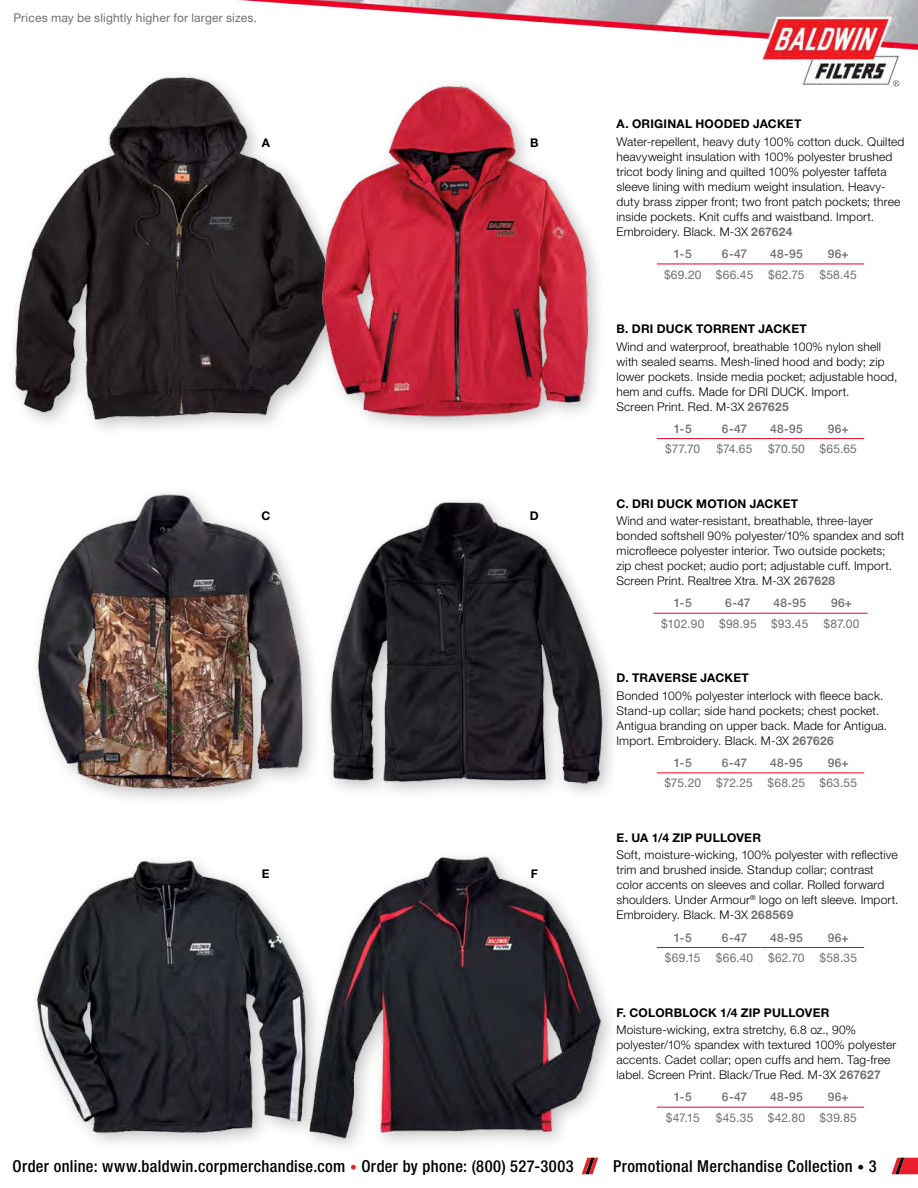
<style>
.page{position:relative;width:918px;height:1188px;background:#fff}
.page>*{position:absolute;margin:0;border:0;box-sizing:border-box;transform-origin:0 0}
.t1{font:500 condensed 16.5px "Helvetica Neue LT Std";letter-spacing:.02em;color:#000}
.t2{font:300 12px/15px "Helvetica Neue LT Std";letter-spacing:.015em;color:#000}
.t3{font:12px "Helvetica Neue LT Std";letter-spacing:.015em;color:#6e6f71}
.t4{font:700 12px "Helvetica Neue LT Std";letter-spacing:.02em;color:#000}
.t5{font:500 12px "Helvetica Neue LT Std";letter-spacing:.02em;color:#6e6f71}
.s1{font-weight:700;color:#6e6f71}
.s2{font-size:13.5px;color:#ea1d2c}
.s3{font-size:13.5px}
</style>
<div class="page">
<img style="left:236px;top:0;width:682px;height:1175px">
<svg style="left:582px;top:1158px;width:16px;height:16px"></svg>
<svg style="left:892px;top:1158px;width:26px;height:16px"></svg>
<div style="left:27px;top:852px;width:298px;height:299px;background:#fff"></div>
<img style="left:36px;top:860px;width:264px;height:281px">
<div style="left:300px;top:847px;width:320px;height:309px;background:#000;opacity:.25"></div>
<img style="left:306px;top:848px;width:298px;height:298px">
<div style="left:321px;top:493px;width:300px;height:309px;background:#fff"></div>
<img style="left:329px;top:501px;width:283px;height:288px">
<div style="left:29px;top:485px;width:293px;height:322px;background:#fff"></div>
<img style="left:37px;top:485px;width:291px;height:315px">
<div style="left:6px;top:68px;width:346px;height:370px;background:#fff"></div>
<img style="left:15px;top:73px;width:338px;height:353px">
<div style="left:312px;top:76px;width:296px;height:359px;background:#000;opacity:.25"></div>
<img style="left:283px;top:79px;width:344px;height:343px">
<hr style="left:657px;top:264px;width:52px;height:1px;background:#eb0029">
<hr style="left:709px;top:264px;width:52px;height:1px;background:#eb0029">
<hr style="left:760px;top:264px;width:52px;height:1px;background:#eb0029">
<hr style="left:812px;top:264px;width:52px;height:1px;background:#eb0029">
<hr style="left:657px;top:438px;width:52px;height:1px;background:#eb0029">
<hr style="left:709px;top:438px;width:52px;height:1px;background:#eb0029">
<hr style="left:760px;top:438px;width:52px;height:1px;background:#eb0029">
<hr style="left:812px;top:438px;width:52px;height:1px;background:#eb0029">
<hr style="left:653px;top:613px;width:59px;height:1px;background:#eb0029">
<hr style="left:712px;top:613px;width:52px;height:1px;background:#eb0029">
<hr style="left:764px;top:613px;width:52px;height:1px;background:#eb0029">
<hr style="left:816px;top:613px;width:52px;height:1px;background:#eb0029">
<hr style="left:657px;top:773px;width:52px;height:1px;background:#eb0029">
<hr style="left:709px;top:773px;width:52px;height:1px;background:#eb0029">
<hr style="left:760px;top:773px;width:52px;height:1px;background:#eb0029">
<hr style="left:812px;top:773px;width:52px;height:1px;background:#eb0029">
<hr style="left:657px;top:947px;width:52px;height:1px;background:#eb0029">
<hr style="left:709px;top:947px;width:52px;height:1px;background:#eb0029">
<hr style="left:760px;top:947px;width:52px;height:1px;background:#eb0029">
<hr style="left:812px;top:947px;width:52px;height:1px;background:#eb0029">
<hr style="left:657px;top:1107px;width:52px;height:1px;background:#eb0029">
<hr style="left:709px;top:1107px;width:52px;height:1px;background:#eb0029">
<hr style="left:760px;top:1107px;width:52px;height:1px;background:#eb0029">
<hr style="left:812px;top:1107px;width:52px;height:1px;background:#eb0029">
<p class="t3" style="left:14px;top:11px;width:245px">Prices may be slightly higher for larger sizes.</p>
<p class="t4" style="left:262px;top:136px;width:10px">A</p>
<p class="t4" style="left:530px;top:136px;width:10px">B</p>
<p class="t4" style="left:617px;top:117px;width:186px">A. ORIGINAL HOODED JACKET</p>
<p class="t2" style="left:617px;top:134px;width:290px">Water-repellent, heavy duty 100% cotton duck. Quilted heavyweight insulation with 100% polyester brushed tricot body lining and quilted 100% polyester taffeta sleeve lining with medium weight insulation. Heavy&shy;duty brass zipper front; two front patch pockets; three inside pockets. Knit cuffs and waistband. Import.<br>Embroidery. Black. M-3X <span class="s1">267624</span></p>
<p class="t5" style="left:674px;top:247px;width:19px">1-5</p>
<p class="t5" style="left:722px;top:247px;width:27px">6-47</p>
<p class="t5" style="left:770px;top:247px;width:34px">48-95</p>
<p class="t5" style="left:828px;top:247px;width:23px">96+</p>
<p class="t3" style="left:664px;top:267px;width:194px">$69.20 $66.45 $62.75 $58.45</p>
<p class="t4" style="left:617px;top:321px;width:192px">B. DRI DUCK TORRENT JACKET</p>
<p class="t2" style="left:617px;top:339px;width:282px">Wind and waterproof, breathable 100% nylon shell with sealed seams. Mesh-lined hood and body; zip lower pockets. Inside media pocket; adjustable hood, hem and cuffs. Made for DRI DUCK. Import.<br>Screen Print. Red. M-3X <span class="s1">267625</span></p>
<p class="t5" style="left:674px;top:421px;width:19px">1-5</p>
<p class="t5" style="left:722px;top:421px;width:27px">6-47</p>
<p class="t5" style="left:770px;top:421px;width:34px">48-95</p>
<p class="t5" style="left:828px;top:421px;width:23px">96+</p>
<p class="t3" style="left:665px;top:442px;width:37px">$77.70</p>
<p class="t3" style="left:717px;top:442px;width:37px">$74.65</p>
<p class="t3" style="left:768px;top:442px;width:90px">$70.50 $65.65</p>
<p class="t4" style="left:261px;top:508px;width:10px">C</p>
<p class="t4" style="left:530px;top:508px;width:10px">D</p>
<p class="t4" style="left:617px;top:496px;width:183px">C. DRI DUCK MOTION JACKET</p>
<p class="t2" style="left:617px;top:513px;width:289px">Wind and water-resistant, breathable, three-layer bonded softshell 90% polyester/10% spandex and soft microfleece polyester interior. Two outside pockets;<br>zip chest pocket; audio port; adjustable cuff. Import.<br>Screen Print. Realtree Xtra. M-3X <span class="s1">267628</span></p>
<p class="t5" style="left:674px;top:596px;width:19px">1-5</p>
<p class="t5" style="left:725px;top:596px;width:27px">6-47</p>
<p class="t5" style="left:774px;top:596px;width:34px">48-95</p>
<p class="t5" style="left:831px;top:596px;width:23px">96+</p>
<p class="t3" style="left:661px;top:616px;width:149px">$102.90 $98.95 $93.45</p>
<p class="t3" style="left:824px;top:616px;width:38px">$87.00</p>
<p class="t4" style="left:616px;top:671px;width:134px">D. TRAVERSE JACKET</p>
<p class="t2" style="left:616px;top:688px;width:272px">Bonded 100% polyester interlock with fleece back.<br>Stand-up collar; side hand pockets; chest pocket.<br>Antigua branding on upper back. Made for Antigua.<br>Import. Embroidery. Black. M-3X <span class="s1">267626</span></p>
<p class="t5" style="left:674px;top:755px;width:19px">1-5</p>
<p class="t5" style="left:722px;top:755px;width:27px">6-47</p>
<p class="t5" style="left:770px;top:755px;width:34px">48-95</p>
<p class="t5" style="left:828px;top:755px;width:23px">96+</p>
<p class="t3" style="left:664px;top:776px;width:38px">$75.20</p>
<p class="t3" style="left:716px;top:776px;width:142px">$72.25 $68.25 $63.55</p>
<p class="t4" style="left:262px;top:866px;width:9px">E</p>
<p class="t4" style="left:531px;top:866px;width:9px">F</p>
<p class="t4" style="left:617px;top:830px;width:146px">E. UA 1/4 ZIP PULLOVER</p>
<p class="t2" style="left:616px;top:847px;width:284px">Soft, moisture-wicking, 100% polyester with reflective trim and brushed inside. Standup collar; contrast color accents on sleeves and collar. Rolled forward shoulders. Under Armour<sup>®</sup> logo on left sleeve. Import.<br>Embroidery. Black. M-3X <span class="s1">268569</span></p>
<p class="t5" style="left:674px;top:930px;width:19px">1-5</p>
<p class="t5" style="left:722px;top:930px;width:27px">6-47</p>
<p class="t5" style="left:770px;top:930px;width:34px">48-95</p>
<p class="t5" style="left:828px;top:930px;width:23px">96+</p>
<p class="t3" style="left:665px;top:951px;width:37px">$69.15</p>
<p class="t3" style="left:716px;top:951px;width:143px">$66.40 $62.70 $58.35</p>
<p class="t4" style="left:617px;top:1005px;width:214px">F. COLORBLOCK 1/4 ZIP PULLOVER</p>
<p class="t2" style="left:617px;top:1022px;width:281px">Moisture-wicking, extra stretchy, 6.8 oz., 90% polyester/10% spandex with textured 100% polyester accents. Cadet collar; open cuffs and hem. Tag-free label. Screen Print. Black/True Red. M-3X <span class="s1">267627</span></p>
<p class="t5" style="left:674px;top:1090px;width:19px">1-5</p>
<p class="t5" style="left:722px;top:1090px;width:27px">6-47</p>
<p class="t5" style="left:770px;top:1090px;width:34px">48-95</p>
<p class="t5" style="left:828px;top:1090px;width:23px">96+</p>
<p class="t3" style="left:666px;top:1110px;width:35px">$47.15</p>
<p class="t3" style="left:716px;top:1110px;width:143px">$45.35 $42.80 $39.85</p>
<h1 class="t1" style="left:12px;top:1156px;width:563px">Order online: www.baldwin.corpmerchandise.com <span class="s2">•</span> Order by phone: (800) 527-3003</h1>
<h1 class="t1" style="left:613px;top:1156px;width:265px">Promotional Merchandise Collection <span class="s3">•</span> 3</h1>
</div>
